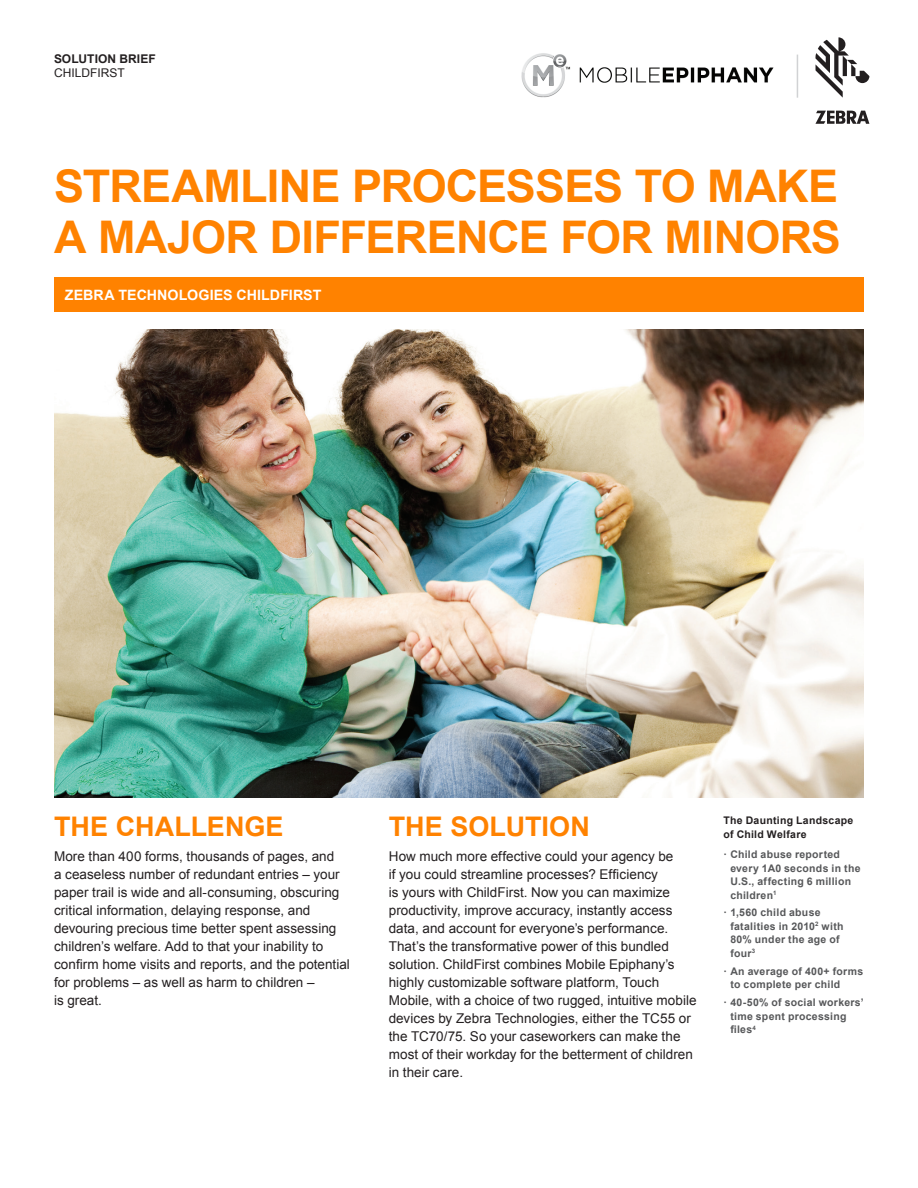
<style>
.page{position:relative;width:918px;height:1188px;background:#fff}
.page>*{position:absolute;margin:0;border:0;box-sizing:border-box;transform-origin:0 0}
.t1{font:700 45px/51px "Arial";letter-spacing:-.015em;color:#ff8200}
.Sub_Headline{font:700 27px "Arial";color:#ff8200}
.t2{font:700 14.25px "Arial";letter-spacing:.005em;color:#fff}
.Paragraph_Small{font:13.5px/18px "Arial";color:#231f20}
.t3{font:700 12px "Arial";letter-spacing:.005em;color:#231f20}
.t4{font:12px "Arial";letter-spacing:.005em;color:#231f20}
.t5{font:700 10.5px/13.5px "Arial";letter-spacing:.025em;color:#57585a}
.Side_Heading{font:700 10.5px/13.5px "Arial";letter-spacing:.025em;color:#231f20}
</style>
<div class="page">
<div style="left:54px;top:278px;width:810px;height:34px;background:#ff8200"></div>
<img style="left:54px;top:329px;width:810px;height:468px">
<img style="left:521px;top:53px;width:253px;height:45px">
<hr style="left:797px;top:55px;width:1px;height:43px;background:#d1d2d4">
<svg style="left:815px;top:37px;width:54px;height:61px"></svg>
<svg style="left:815px;top:111px;width:54px;height:13px"></svg>
<p class="t3" style="left:54px;top:51px;width:103px">SOLUTION BRIEF</p>
<p class="t4" style="left:54px;top:65px;width:72px">CHILDFIRST</p>
<p class="t1" style="left:54px;top:162px;width:788px">STREAMLINE PROCESSES TO MAKE<br>A MAJOR DIFFERENCE FOR MINORS</p>
<p class="t2" style="left:65px;top:285px;width:258px">ZEBRA TECHNOLOGIES CHILDFIRST</p>
<p class="Sub_Headline" style="left:54px;top:809px;width:231px">THE CHALLENGE</p>
<p class="Paragraph_Small" style="left:54px;top:848px;width:297px">More than 400 forms, thousands of pages, and<br>a ceaseless number of redundant entries – your paper trail is wide and all-consuming, obscuring critical information, delaying response, and devouring precious time better spent assessing children’s welfare. Add to that your inability to confirm home visits and reports, and the potential for problems – as well as harm to children –<br>is great.</p>
<p class="Sub_Headline" style="left:389px;top:809px;width:203px">THE SOLUTION</p>
<p class="Paragraph_Small" style="left:389px;top:848px;width:309px">How much more effective could your agency be<br>if you could streamline processes? Efficiency<br>is yours with ChildFirst. Now you can maximize productivity, improve accuracy, instantly access data, and account for everyone’s performance.<br>That’s the transformative power of this bundled solution. ChildFirst combines Mobile Epiphany’s highly customizable software platform, Touch Mobile, with a choice of two rugged, intuitive mobile devices by Zebra Technologies, either the TC55 or the TC70/75. So your caseworkers can make the most of their workday for the betterment of children in their care.</p>
<p class="Side_Heading" style="left:724px;top:814px;width:131px">The Daunting Landscape of Child Welfare</p>
<p class="t5" style="left:730px;top:848px;width:132px;text-indent:-7px">· Child abuse reported every 1A0 seconds in the<br>U.S., affecting 6 million children<sup>1</sup></p>
<p class="t5" style="left:730px;top:906px;width:115px;text-indent:-7px">· 1,560 child abuse fatalities in 2010<sup>2</sup> with<br>80% under the age of four<sup>3</sup></p>
<p class="t5" style="left:730px;top:965px;width:134px;text-indent:-7px">· An average of 400+ forms to complete per child</p>
<p class="t5" style="left:730px;top:996px;width:135px;text-indent:-7px">· 40-50% of social workers’ time spent processing files<sup>4</sup></p>
</div>
